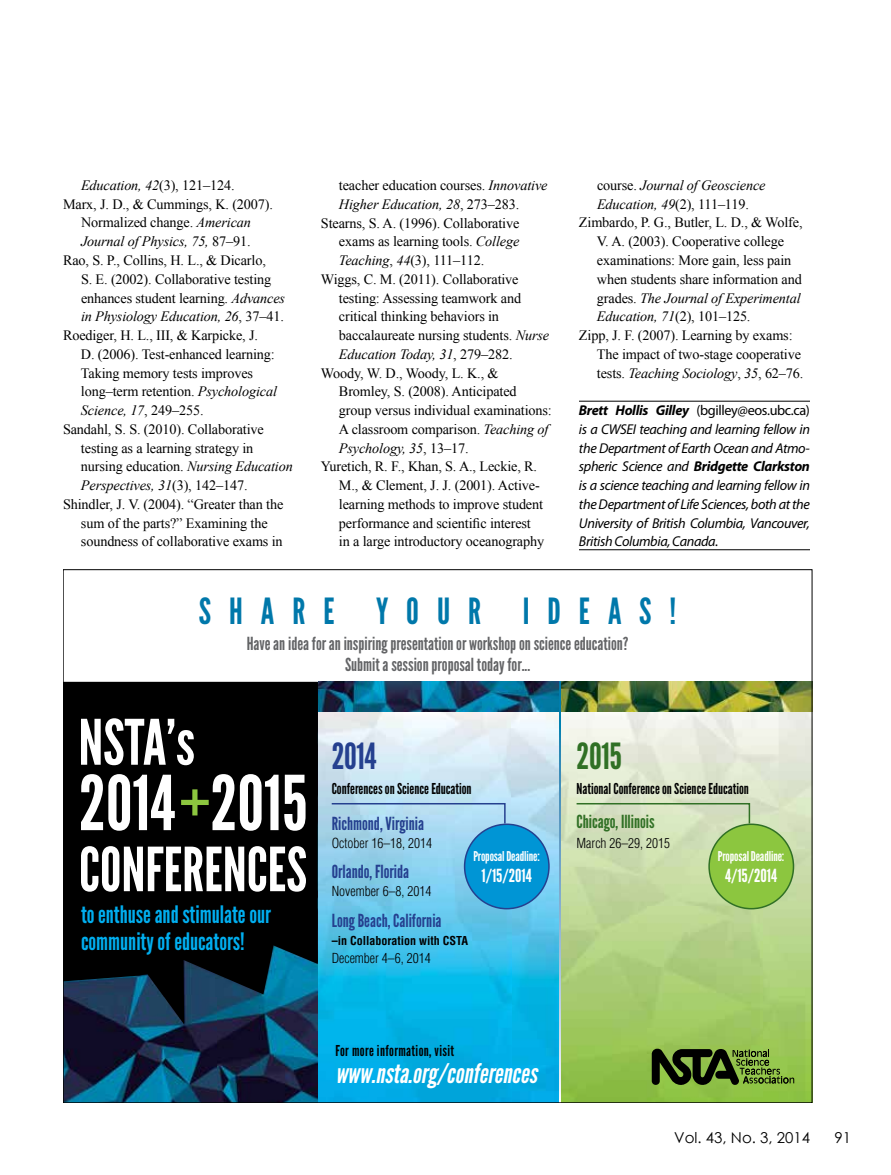
<style>
.page{position:relative;width:891px;height:1175px;background:#fff}
.page>*{position:absolute;margin:0;border:0;box-sizing:border-box;transform-origin:0 0}
.t1{font:36px "League Gothic";letter-spacing:.5em;color:#0078aa}
.t2{font:36px "League Gothic";color:#25408f}
.t3{font:36px "League Gothic";color:#307025}
.t4{font:italic 27px "League Gothic";color:#fff}
.t5{font:24px/27px "League Gothic";color:#00aeef}
.t6{font:18px/21.6px "League Gothic";color:#636466;text-align:center}
.t7{font:18px "League Gothic";color:#25408f}
.t8{font:18px "League Gothic";color:#fff}
.t9{font:18px "League Gothic";color:#307025}
.t10{font:15px "League Gothic";color:#000}
.t11{font:15px "League Gothic";letter-spacing:.025em;color:#000}
.t12{font:15px "Century Gothic";color:#000}
.t13{font:14.25px "Times New Roman";letter-spacing:-.01em;color:#000}
.t14{font:italic 14.25px "Times New Roman";letter-spacing:-.01em;color:#000}
.t15{font:italic 14.25px/18.8px "Myriad Pro";letter-spacing:-.025em;color:#000;text-align:justify}
.t16{font:300 condensed 13.5px "Helvetica LT Std";color:#000}
.t17{font:13.5px "League Gothic";letter-spacing:-.01em;color:#fff}
.t18{font:700 condensed 12px "Helvetica LT Std";color:#000}
.s1{font-style:normal}
.s2{font-style:italic}
.s3{font-weight:700}
</style>
<div class="page">
<hr style="left:579px;top:401px;width:231px;height:1px;background:#000">
<hr style="left:579px;top:549px;width:231px;height:1px;background:#000">
<img style="left:367px;top:1102px;width:149px;height:1px">
<img style="left:565px;top:1102px;width:247px;height:1px">
<img style="left:318px;top:711px;width:492px;height:389px">
<img style="left:318px;top:682px;width:242px;height:29px">
<img style="left:561px;top:682px;width:249px;height:29px">
<svg style="left:560px;top:682px;width:1px;height:418px"></svg>
<svg style="left:65px;top:1024px;width:253px;height:76px;background:#103352"></svg>
<svg style="left:65px;top:682px;width:253px;height:342px;background:#040f16"></svg>
<svg style="left:652px;top:1048px;width:142px;height:40px;background:#546f2b"></svg>
<svg style="left:330px;top:802px;width:176px;height:23px;background:#a8d1ea"></svg>
<div style="left:465px;top:824px;width:84px;height:84px;background:#0095d5;border-radius:50%"></div>
<div style="left:464px;top:823px;width:86px;height:86px;border:2px solid #25408f;border-radius:50%"></div>
<svg style="left:575px;top:802px;width:176px;height:23px;background:#cad9b6"></svg>
<div style="left:709px;top:824px;width:85px;height:84px;background:#8cc63f;border-radius:50%"></div>
<div style="left:708px;top:823px;width:86px;height:86px;border:2px solid #307025;border-radius:50%"></div>
<svg style="left:81px;top:718px;width:113px;height:47px"></svg>
<svg style="left:81px;top:774px;width:94px;height:56px"></svg>
<svg style="left:81px;top:846px;width:225px;height:45px"></svg>
<svg style="left:181px;top:774px;width:125px;height:56px"></svg>
<p class="t14" style="left:81px;top:175px;width:155px">Education, 42<span class="s1">(3), 121–124.</span></p>
<p class="t13" style="left:63px;top:194px;width:212px">Marx, J. D., &amp; Cummings, K. (2007).</p>
<p class="t13" style="left:81px;top:213px;width:172px">Normalized change. <span class="s2">American</span></p>
<p class="t14" style="left:81px;top:232px;width:171px">Journal of Physics, 75, <span class="s1">87–91.</span></p>
<p class="t13" style="left:63px;top:251px;width:204px">Rao, S. P., Collins, H. L., &amp; Dicarlo,</p>
<p class="t13" style="left:81px;top:269px;width:192px">S. E. (2002). Collaborative testing</p>
<p class="t13" style="left:81px;top:288px;width:206px">enhances student learning. <span class="s2">Advances</span></p>
<p class="t14" style="left:81px;top:307px;width:204px">in Physiology Education, 26<span class="s1">, 37–41.</span></p>
<p class="t13" style="left:63px;top:326px;width:197px">Roediger, H. L., III, &amp; Karpicke, J.</p>
<p class="t13" style="left:81px;top:344px;width:195px">D. (2006). Test-enhanced learning:</p>
<p class="t13" style="left:81px;top:363px;width:174px">Taking memory tests improves</p>
<p class="t13" style="left:81px;top:382px;width:197px">long–term retention. <span class="s2">Psychological</span></p>
<p class="t14" style="left:81px;top:400px;width:124px">Science, 17<span class="s1">, 249–255.</span></p>
<p class="t13" style="left:63px;top:419px;width:202px">Sandahl, S. S. (2010). Collaborative</p>
<p class="t13" style="left:81px;top:438px;width:174px">testing as a learning strategy in</p>
<p class="t13" style="left:81px;top:457px;width:213px">nursing education. <span class="s2">Nursing Education</span></p>
<p class="t14" style="left:81px;top:475px;width:168px">Perspectives, 31<span class="s1">(3), 142–147.</span></p>
<p class="t13" style="left:63px;top:494px;width:222px">Shindler, J. V. (2004). “Greater than the</p>
<p class="t13" style="left:81px;top:513px;width:188px">sum of the parts?” Examining the</p>
<p class="t13" style="left:81px;top:532px;width:203px">soundness of collaborative exams in</p>
<p class="t13" style="left:339px;top:176px;width:210px">teacher education courses. <span class="s2">Innovative</span></p>
<p class="t14" style="left:339px;top:194px;width:182px">Higher Education, 28<span class="s1">, 273–283.</span></p>
<p class="t13" style="left:321px;top:213px;width:200px">Stearns, S. A. (1996). Collaborative</p>
<p class="t13" style="left:339px;top:232px;width:182px">exams as learning tools. <span class="s2">College</span></p>
<p class="t13" style="left:339px;top:251px;width:147px"><span class="s2">Teaching</span>, <span class="s2">44</span>(3), 111–112.</p>
<p class="t13" style="left:321px;top:269px;width:199px">Wiggs, C. M. (2011). Collaborative</p>
<p class="t13" style="left:339px;top:288px;width:184px">testing: Assessing teamwork and</p>
<p class="t13" style="left:339px;top:307px;width:162px">critical thinking behaviors in</p>
<p class="t13" style="left:339px;top:326px;width:212px">baccalaureate nursing students. <span class="s2">Nurse</span></p>
<p class="t14" style="left:339px;top:344px;width:175px">Education Today, 31<span class="s1">, 279–282.</span></p>
<p class="t13" style="left:321px;top:363px;width:179px">Woody, W. D., Woody, L. K., &amp;</p>
<p class="t13" style="left:339px;top:382px;width:179px">Bromley, S. (2008). Anticipated</p>
<p class="t13" style="left:339px;top:401px;width:214px">group versus individual examinations:</p>
<p class="t13" style="left:339px;top:419px;width:211px">A classroom comparison. <span class="s2">Teaching of</span></p>
<p class="t14" style="left:339px;top:438px;width:131px">Psychology, 35<span class="s1">, 13–17.</span></p>
<p class="t13" style="left:321px;top:457px;width:218px">Yuretich, R. F., Khan, S. A., Leckie, R.</p>
<p class="t13" style="left:339px;top:476px;width:202px">M., &amp; Clement, J. J. (2001). Active-</p>
<p class="t13" style="left:339px;top:494px;width:206px">learning methods to improve student</p>
<p class="t13" style="left:339px;top:513px;width:193px">performance and scientific interest</p>
<p class="t13" style="left:339px;top:532px;width:207px">in a large introductory oceanography</p>
<p class="t14" style="left:597px;top:175px;width:170px"><span class="s1">course.</span> Journal of Geoscience</p>
<p class="t14" style="left:597px;top:194px;width:153px">Education, 49<span class="s1">(2), 111–119.</span></p>
<p class="t13" style="left:579px;top:213px;width:225px">Zimbardo, P. G., Butler, L. D., &amp; Wolfe,</p>
<p class="t13" style="left:597px;top:232px;width:189px">V. A. (2003). Cooperative college</p>
<p class="t13" style="left:597px;top:251px;width:196px">examinations: More gain, less pain</p>
<p class="t13" style="left:597px;top:269px;width:206px">when students share information and</p>
<p class="t14" style="left:597px;top:288px;width:205px"><span class="s1">grades.</span> The Journal of Experimental</p>
<p class="t14" style="left:597px;top:307px;width:155px">Education, 71<span class="s1">(2), 101–125.</span></p>
<p class="t13" style="left:579px;top:326px;width:215px">Zipp, J. F. (2007). Learning by exams:</p>
<p class="t13" style="left:597px;top:344px;width:206px">The impact of two-stage cooperative</p>
<p class="t14" style="left:597px;top:363px;width:208px"><span class="s1">tests.</span> Teaching Sociology<span class="s1">,</span> 35<span class="s1">, 62–76.</span></p>
<p class="t15" style="left:579px;top:401px;width:233px"><span class="s3">Brett Hollis Gilley</span> <span class="s1">(bgilley@eos.ubc.ca) </span>is a CWSEI teaching and learning fellow in the Department of Earth Ocean and Atmo&shy;spheric Science and <span class="s3">Bridgette Clarkston </span>is a science teaching and learning fellow in the Department of Life Sciences, both at the University of British Columbia, Vancouver, British Columbia, Canada.</p>
<h1 class="t1" style="left:199px;top:590px;width:479px">SHARE YOUR IDEAS!</h1>
<p class="t6" style="left:247px;top:633px;width:383px">Have an idea for an inspiring presentation or workshop on science education?<br>Submit a session proposal today for...</p>
<h3 class="t5" style="left:81px;top:901px;width:192px">to enthuse and stimulate our community of educators!</h3>
<h1 class="t2" style="left:332px;top:735px;width:46px">2014</h1>
<p class="t10" style="left:332px;top:779px;width:141px">Conferences on Science Education</p>
<p class="t7" style="left:332px;top:813px;width:94px">Richmond, Virginia</p>
<p class="t16" style="left:332px;top:834px;width:102px">October 16–18, 2014</p>
<p class="t7" style="left:332px;top:861px;width:79px">Orlando, Florida</p>
<p class="t16" style="left:332px;top:882px;width:101px">November 6–8, 2014</p>
<p class="t7" style="left:332px;top:910px;width:111px">Long Beach, California</p>
<p class="t18" style="left:332px;top:932px;width:138px">–in Collaboration with CSTA</p>
<p class="t16" style="left:332px;top:949px;width:100px">December 4–6, 2014</p>
<p class="t17" style="left:473px;top:848px;width:68px">Proposal Deadline:</p>
<p class="t8" style="left:481px;top:865px;width:52px">1/15/2014</p>
<p class="t11" style="left:335px;top:1042px;width:120px">For more information, visit</p>
<h2 class="t4" style="left:335px;top:1058px;width:209px">www.nsta.org/conferences</h2>
<h1 class="t3" style="left:577px;top:735px;width:47px">2015</h1>
<p class="t10" style="left:577px;top:779px;width:174px">National Conference on Science Education</p>
<p class="t9" style="left:577px;top:811px;width:80px">Chicago, Illinois</p>
<p class="t16" style="left:577px;top:834px;width:95px">March 26–29, 2015</p>
<p class="t17" style="left:718px;top:848px;width:68px">Proposal Deadline:</p>
<p class="t8" style="left:725px;top:865px;width:54px">4/15/2014</p>
<p class="t12" style="left:674px;top:1127px;width:137px">Vol. 43, No. 3, 2014</p>
<p class="t12" style="left:835px;top:1127px;width:18px">91</p>
</div>
